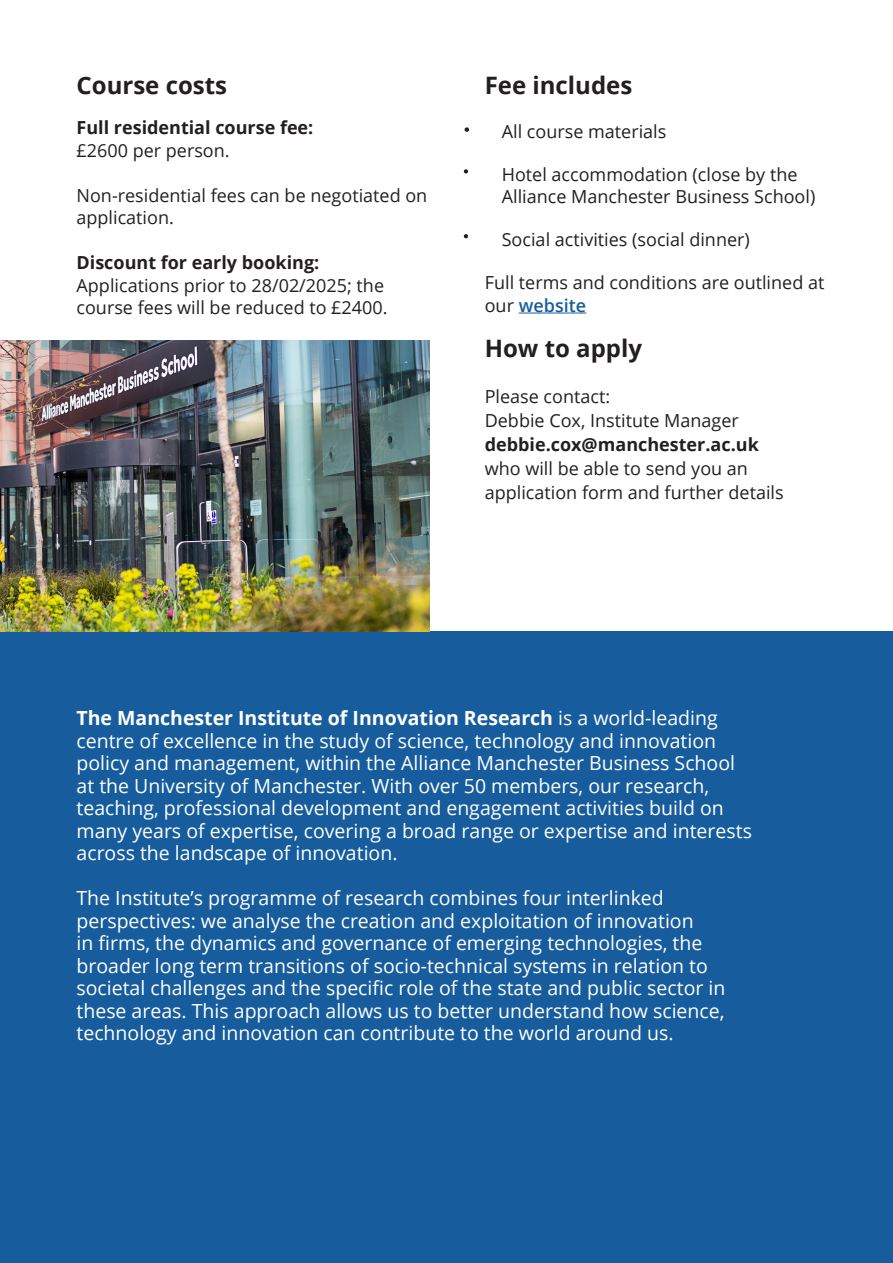
<style>
.page{position:relative;width:893px;height:1263px;background:#fff}
.page>*{position:absolute;margin:0;border:0;box-sizing:border-box;transform-origin:0 0}
.FAT_HEAD{font:700 24px "Open Sans";color:#231f20}
.t1{font:19.5px "Open Sans";color:#fff}
.t2{font:700 19.5px "Open Sans";color:#fff}
.t3{font:18px "Open Sans";color:#231f20}
.t4{font:700 18px "Open Sans";color:#231f20}
.t5{font:600 18px "Open Sans";color:#175d9e}
.s1{font-weight:400;color:#231f20}
.s2{font-weight:400}
</style>
<div class="page">
<div style="left:0;top:631px;width:893px;height:632px;background:#175d9e"></div>
<hr style="left:519px;top:313px;width:67px;height:1px;background:#175d9e">
<svg style="left:465px;top:127px;width:4px;height:5px"></svg>
<svg style="left:464px;top:169px;width:4px;height:4px"></svg>
<svg style="left:464px;top:234px;width:4px;height:4px"></svg>
<img style="left:0;top:340px;width:429px;height:291px">
<p class="FAT_HEAD" style="left:77px;top:68px;width:152px">Course costs</p>
<p class="t4" style="left:77px;top:115px;width:238px">Full residential course fee:</p>
<p class="t3" style="left:77px;top:138px;width:155px">£2600 per person.</p>
<p class="t3" style="left:77px;top:183px;width:352px">Non-residential fees can be negotiated on</p>
<p class="t3" style="left:77px;top:205px;width:99px">application.</p>
<p class="t4" style="left:77px;top:250px;width:244px">Discount for early booking:</p>
<p class="t3" style="left:77px;top:273px;width:309px">Applications prior to 28/02/2025; the</p>
<p class="t3" style="left:77px;top:295px;width:313px">course fees will be reduced to £2400.</p>
<p class="FAT_HEAD" style="left:485px;top:68px;width:149px">Fee includes</p>
<p class="t3" style="left:502px;top:119px;width:166px">All course materials</p>
<p class="t3" style="left:502px;top:162px;width:297px">Hotel accommodation (close by the</p>
<p class="t3" style="left:502px;top:184px;width:315px">Alliance Manchester Business School)</p>
<p class="t3" style="left:502px;top:227px;width:250px">Social activities (social dinner)</p>
<p class="t3" style="left:485px;top:270px;width:341px">Full terms and conditions are outlined at</p>
<p class="t5" style="left:485px;top:293px;width:103px"><span class="s1">our</span> website</p>
<p class="FAT_HEAD" style="left:485px;top:331px;width:159px">How to apply</p>
<p class="t3" style="left:485px;top:384px;width:127px">Please contact:</p>
<p class="t3" style="left:485px;top:408px;width:256px">Debbie Cox, Institute Manager</p>
<p class="t4" style="left:485px;top:432px;width:276px">debbie.cox@manchester.ac.uk</p>
<p class="t3" style="left:485px;top:456px;width:265px">who will be able to send you an</p>
<p class="t3" style="left:485px;top:480px;width:300px">application form and further details</p>
<p class="t2" style="left:77px;top:704px;width:643px">The Manchester Institute of Innovation Research <span class="s2">is a world-leading</span></p>
<p class="t1" style="left:77px;top:727px;width:641px">centre of excellence in the study of science, technology and innovation</p>
<p class="t1" style="left:77px;top:750px;width:660px">policy and management, within the Alliance Manchester Business School</p>
<p class="t1" style="left:77px;top:772px;width:634px">at the University of Manchester. With over 50 members, our research,</p>
<p class="t1" style="left:77px;top:795px;width:649px">teaching, professional development and engagement activities build on</p>
<p class="t1" style="left:77px;top:817px;width:677px">many years of expertise, covering a broad range or expertise and interests</p>
<p class="t1" style="left:77px;top:840px;width:322px">across the landscape of innovation.</p>
<p class="t1" style="left:77px;top:885px;width:589px">The Institute’s programme of research combines four interlinked</p>
<p class="t1" style="left:77px;top:907px;width:619px">perspectives: we analyse the creation and exploitation of innovation</p>
<p class="t1" style="left:77px;top:930px;width:627px">in firms, the dynamics and governance of emerging technologies, the</p>
<p class="t1" style="left:77px;top:952px;width:633px">broader long term transitions of socio-technical systems in relation to</p>
<p class="t1" style="left:77px;top:975px;width:650px">societal challenges and the specific role of the state and public sector in</p>
<p class="t1" style="left:77px;top:997px;width:649px">these areas. This approach allows us to better understand how science,</p>
<p class="t1" style="left:77px;top:1020px;width:599px">technology and innovation can contribute to the world around us.</p>
</div>
